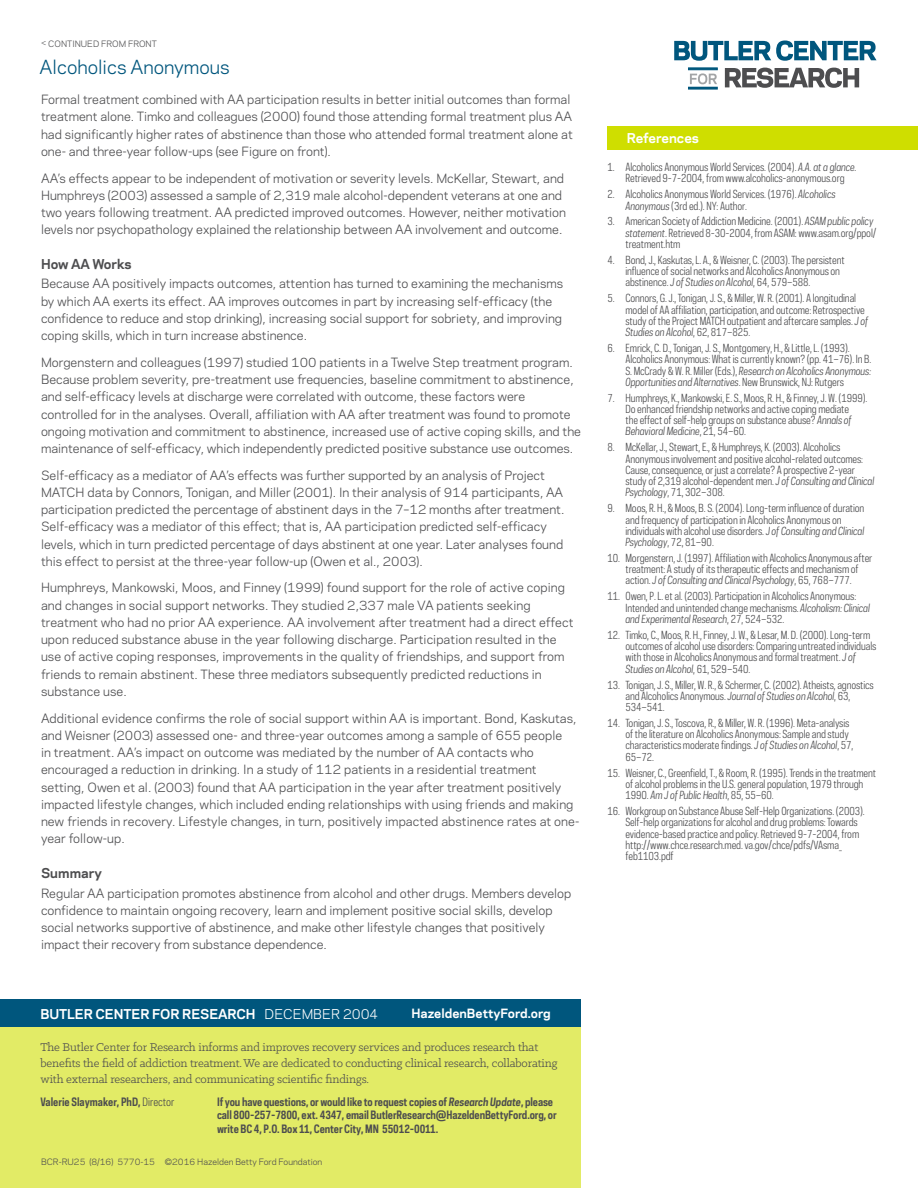
<style>
.page{position:relative;width:918px;height:1188px;background:#fff}
.page>*{position:absolute;margin:0;border:0;box-sizing:border-box;transform-origin:0 0}
.t1{font:18px "Polaris";color:#00567d}
.t2{font:12.75px/15.8px "Klinic Slab";letter-spacing:-.01em;color:#4d4d4f}
.t3{font:700 12.75px "Polaris";letter-spacing:-.01em;color:#fff}
.t4{font:700 12.75px "Polaris";color:#4d4d4f}
.t5{font:12px/17.2px "Polaris";color:#4d4d4f}
.t6{font:700 12px "Polaris";color:#fff}
.t7{font:700 10.8px/13.5px "Polaris Condensed";letter-spacing:-.01em;color:#4d4d4f}
.t8{font:10.5px/11.2px "Polaris Condensed";letter-spacing:-.01em;color:#4d4d4f}
.t9{font:8.25px "Polaris";color:#4d4d4f}
.s1{font-size:7.5px}
.s2{font-weight:400}
.s3{font-style:italic}
</style>
<div class="page">
<div style="left:608px;top:126px;width:310px;height:24px;background:#cfde00"></div>
<div style="left:0;top:999px;width:580px;height:28px;background:#00567d"></div>
<div style="left:0;top:1027px;width:580px;height:161px;background:#e2eb66"></div>
<svg style="left:674px;top:41px;width:203px;height:20px"></svg>
<svg style="left:725px;top:68px;width:134px;height:20px"></svg>
<svg style="left:690px;top:73px;width:27px;height:11px"></svg>
<div style="left:688px;top:87px;width:30px;height:3px;border:1px solid #00567d"></div>
<div style="left:688px;top:67px;width:30px;height:3px;background:#005a7c;border:1px solid #00567d"></div>
<p class="t9" style="left:41px;top:38px;width:117px"><span class="s1">&lt;</span> CONTINUED FROM FRONT</p>
<h1 class="t1" style="left:40px;top:54px;width:192px">Alcoholics Anonymous</h1>
<p class="t5" style="left:41px;top:90px;width:533px">Formal treatment combined with AA participation results in better initial outcomes than formal treatment alone. Timko and colleagues (2000) found those attending formal treatment plus AA had significantly higher rates of abstinence than those who attended formal treatment alone at one- and three-year follow-ups (see Figure on front).</p>
<p class="t5" style="left:41px;top:169px;width:526px">AA’s effects appear to be independent of motivation or severity levels. McKellar, Stewart, and Humphreys (2003) assessed a sample of 2,319 male alcohol-dependent veterans at one and two years following treatment. AA predicted improved outcomes. However, neither motivation levels nor psychopathology explained the relationship between AA involvement and outcome.</p>
<p class="t4" style="left:41px;top:254px;width:92px">How AA Works</p>
<p class="t5" style="left:41px;top:275px;width:524px">Because AA positively impacts outcomes, attention has turned to examining the mechanisms by which AA exerts its effect. AA improves outcomes in part by increasing self-efficacy (the confidence to reduce and stop drinking), increasing social support for sobriety, and improving coping skills, which in turn increase abstinence.</p>
<p class="t5" style="left:41px;top:353px;width:542px">Morgenstern and colleagues (1997) studied 100 patients in a Twelve Step treatment program.<br>Because problem severity, pre-treatment use frequencies, baseline commitment to abstinence, and self-efficacy levels at discharge were correlated with outcome, these factors were controlled for in the analyses. Overall, affiliation with AA after treatment was found to promote ongoing motivation and commitment to abstinence, increased use of active coping skills, and the maintenance of self-efficacy, which independently predicted positive substance use outcomes.</p>
<p class="t5" style="left:41px;top:466px;width:525px">Self-efficacy as a mediator of AA’s effects was further supported by an analysis of Project MATCH data by Connors, Tonigan, and Miller (2001). In their analysis of 914 participants, AA participation predicted the percentage of abstinent days in the 7–12 months after treatment.<br>Self-efficacy was a mediator of this effect; that is, AA participation predicted self-efficacy levels, which in turn predicted percentage of days abstinent at one year. Later analyses found this effect to persist at the three-year follow-up (Owen et al., 2003).</p>
<p class="t5" style="left:41px;top:579px;width:534px">Humphreys, Mankowski, Moos, and Finney (1999) found support for the role of active coping and changes in social support networks. They studied 2,337 male VA patients seeking treatment who had no prior AA experience. AA involvement after treatment had a direct effect upon reduced substance abuse in the year following discharge. Participation resulted in the use of active coping responses, improvements in the quality of friendships, and support from friends to remain abstinent. These three mediators subsequently predicted reductions in substance use.</p>
<p class="t5" style="left:41px;top:709px;width:540px">Additional evidence confirms the role of social support within AA is important. Bond, Kaskutas, and Weisner (2003) assessed one- and three-year outcomes among a sample of 655 people<br>in treatment. AA’s impact on outcome was mediated by the number of AA contacts who encouraged a reduction in drinking. In a study of 112 patients in a residential treatment setting, Owen et al. (2003) found that AA participation in the year after treatment positively impacted lifestyle changes, which included ending relationships with using friends and making new friends in recovery. Lifestyle changes, in turn, positively impacted abstinence rates at one&shy;year follow-up.</p>
<p class="t4" style="left:41px;top:864px;width:63px">Summary</p>
<p class="t5" style="left:41px;top:884px;width:532px">Regular AA participation promotes abstinence from alcohol and other drugs. Members develop confidence to maintain ongoing recovery, learn and implement positive social skills, develop social networks supportive of abstinence, and make other lifestyle changes that positively impact their recovery from substance dependence.</p>
<p class="t3" style="left:40px;top:1004px;width:339px">BUTLER CENTER FOR RESEARCH <span class="s2">DECEMBER 2004</span></p>
<p class="t6" style="left:412px;top:1005px;width:141px">HazeldenBettyFord.org</p>
<p class="t2" style="left:40px;top:1039px;width:519px">The Butler Center for Research informs and improves recovery services and produces research that benefits the field of addiction treatment. We are dedicated to conducting clinical research, collaborating with external researchers, and communicating scientific findings.</p>
<p class="t7" style="left:40px;top:1095px;width:136px">Valerie Slaymaker, PhD, <span class="s2">Director</span></p>
<p class="t7" style="left:217px;top:1095px;width:341px">If you have questions, or would like to request copies of <span class="s3">Research Update</span>, please call 800-257-7800, ext. 4347, email ButlerResearch@HazeldenBettyFord.org, or write BC 4, P.O. Box 11, Center City, MN 55012-0011.</p>
<p class="t9" style="left:41px;top:1155px;width:283px">BCR-RU25 (8/16) 5770-15 ©2016 Hazelden Betty Ford Foundation</p>
<p class="t3" style="left:627px;top:128px;width:74px">References</p>
<p class="t8" style="left:608px;top:161px;width:251px;text-align:center">1. Alcoholics Anonymous World Services. (2004). <span class="s3">A.A. at a glance.<br></span>Retrieved 9-7-2004, from www.alcoholics-anonymous.org</p>
<p class="t8" style="left:625px;top:189px;width:212px;text-indent:-18px">2. Alcoholics Anonymous World Services. (1976). <span class="s3">Alcoholics<br>Anonymous</span> (3rd ed.). NY: Author.</p>
<p class="t8" style="left:625px;top:216px;width:252px;text-indent:-18px">3. American Society of Addiction Medicine. (2001). <span class="s3">ASAM public policy statement</span>. Retrieved 8-30-2004, from ASAM: www.asam.org/ppol/ treatment.htm</p>
<p class="t8" style="left:625px;top:254px;width:221px;text-indent:-18px">4. Bond, J., Kaskutas, L. A., &amp; Weisner, C. (2003). The persistent influence of social networks and Alcoholics Anonymous on abstinence. <span class="s3">J of Studies on Alcohol</span>, 64, 579–588.</p>
<p class="t8" style="left:625px;top:293px;width:244px;text-indent:-18px">5. Connors, G. J., Tonigan, J. S., &amp; Miller, W. R. (2001). A longitudinal model of AA affiliation, participation, and outcome: Retrospective study of the Project MATCH outpatient and aftercare samples. <span class="s3">J of Studies on Alcohol</span>, 62, 817–825.</p>
<p class="t8" style="left:625px;top:342px;width:247px;text-indent:-18px">6. Emrick, C. D., Tonigan, J. S., Montgomery, H., &amp; Little, L. (1993).<br>Alcoholics Anonymous: What is currently known? (pp. 41–76). In B.<br>S. McCrady &amp; W. R. Miller (Eds.), <span class="s3">Research on Alcoholics Anonymous:<br>Opportunities and Alternatives</span>. New Brunswick, NJ: Rutgers</p>
<p class="t8" style="left:625px;top:392px;width:243px;text-indent:-18px">7. Humphreys, K., Mankowski, E. S., Moos, R. H., &amp; Finney, J. W. (1999).<br>Do enhanced friendship networks and active coping mediate<br>the effect of self-help groups on substance abuse? <span class="s3">Annals of Behavioral Medicine</span>, 21, 54–60.</p>
<p class="t8" style="left:625px;top:442px;width:250px;text-indent:-18px">8. McKellar, J., Stewart, E., &amp; Humphreys, K. (2003). Alcoholics Anonymous involvement and positive alcohol-related outcomes:<br>Cause, consequence, or just a correlate? A prospective 2-year study of 2,319 alcohol-dependent men. <span class="s3">J of Consulting and Clinical Psychology</span>, 71, 302–308.</p>
<p class="t8" style="left:625px;top:503px;width:240px;text-indent:-18px">9. Moos, R. H., &amp; Moos, B. S. (2004). Long-term influence of duration and frequency of participation in Alcoholics Anonymous on individuals with alcohol use disorders. <span class="s3">J of Consulting and Clinical Psychology</span>, 72, 81–90.</p>
<p class="t8" style="left:607px;top:552px;width:266px;text-align:center">10. Morgenstern, J. (1997). Affiliation with Alcoholics Anonymous after treatment: A study of its therapeutic effects and mechanism of<br>action. <span class="s3">J of Consulting and Clinical Psychology</span>, 65, 768–777.</p>
<p class="t8" style="left:625px;top:591px;width:246px;text-indent:-18px">11. Owen, P. L. et al. (2003). Participation in Alcoholics Anonymous:<br>Intended and unintended change mechanisms. <span class="s3">Alcoholism: Clinical and Experimental Research</span>, 27, 524–532.</p>
<p class="t8" style="left:625px;top:629px;width:252px;text-indent:-18px">12. Timko, C., Moos, R. H., Finney, J. W., &amp; Lesar, M. D. (2000). Long-term outcomes of alcohol use disorders: Comparing untreated individuals with those in Alcoholics Anonymous and formal treatment. <span class="s3">J of Studies on Alcohol</span>, 61, 529–540.</p>
<p class="t8" style="left:625px;top:679px;width:250px;text-indent:-18px">13. Tonigan, J. S., Miller, W. R., &amp; Schermer, C. (2002). Atheists, agnostics and Alcoholics Anonymous. <span class="s3">Journal of Studies on Alcohol</span>, 63,<br>534–541.</p>
<p class="t8" style="left:625px;top:717px;width:229px;text-indent:-18px">14. Tonigan, J. S., Toscova, R., &amp; Miller, W. R. (1996). Meta-analysis of the literature on Alcoholics Anonymous: Sample and study characteristics moderate findings. <span class="s3">J of Studies on Alcohol</span>, 57, 65–72.</p>
<p class="t8" style="left:625px;top:767px;width:252px;text-indent:-18px">15. Weisner, C., Greenfield, T., &amp; Room, R. (1995). Trends in the treatment of alcohol problems in the U.S. general population, 1979 through<br>1990. <span class="s3">Am J of Public Health</span>, 85, 55–60.</p>
<p class="t8" style="left:625px;top:805px;width:241px;text-indent:-18px">16. Workgroup on Substance Abuse Self-Help Organizations. (2003).<br>Self-help organizations for alcohol and drug problems: Towards evidence-based practice and policy. Retrieved 9-7-2004, from http://www.chce.research.med. va.gov/chce/pdfs/VAsma_ feb1103.pdf</p>
</div>
